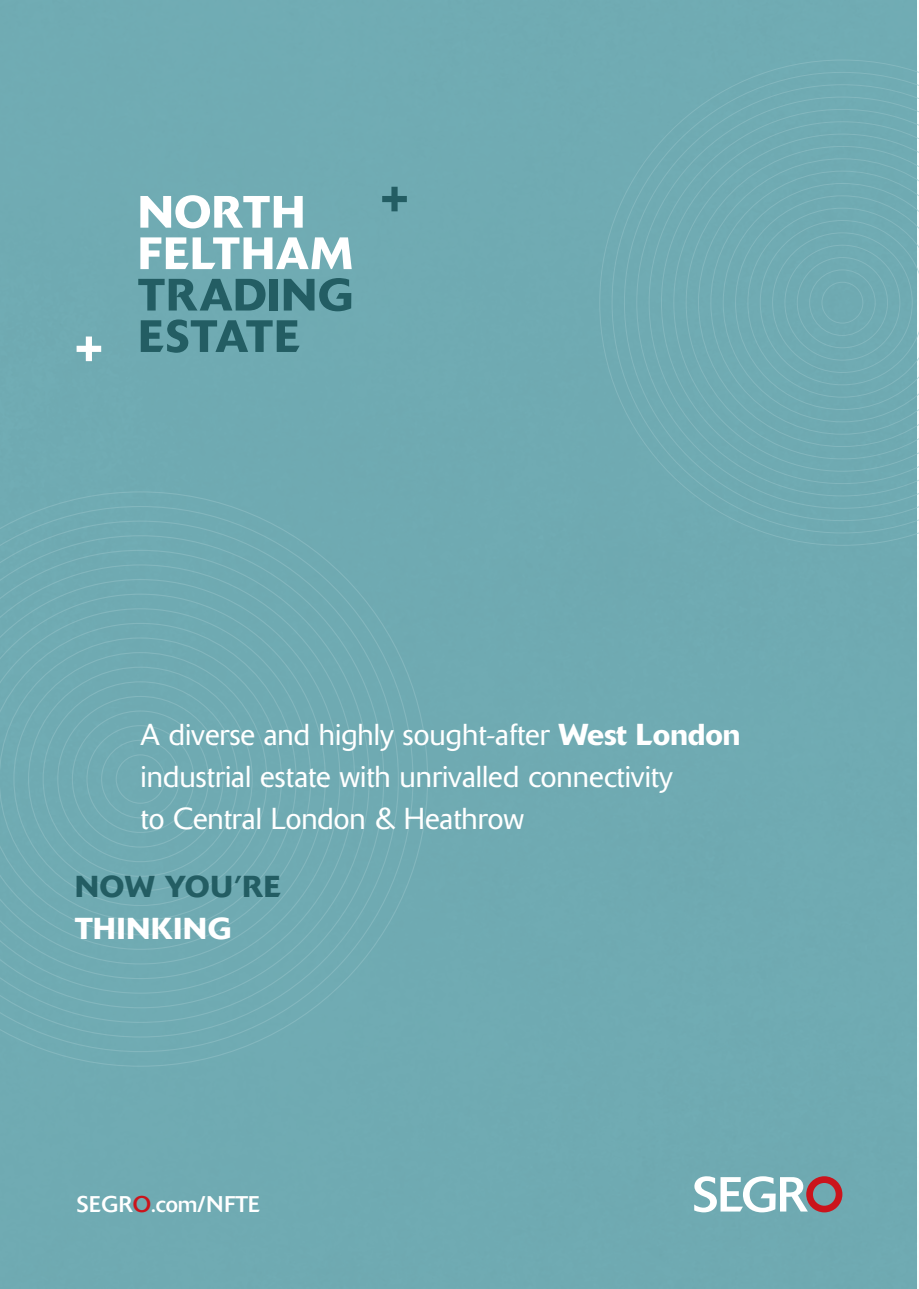
<style>
.page{position:relative;width:919px;height:1289px;background:#fff}
.page>*{position:absolute;margin:0;border:0;box-sizing:border-box;transform-origin:0 0}
.t1{font:300 30px/42px "Delta BQ";color:#fff}
.t2{font:500 30px "Delta BQ";letter-spacing:.02em;color:#235d63}
.t3{font:500 30px "Delta BQ";letter-spacing:.03em;color:#fff}
.t4{font:22.5px "Delta BQ";letter-spacing:.02em;color:#fff}
.s1{font-weight:500}
.s2{color:#cb141c}
</style>
<div class="page">
<div style="left:0;top:0;width:917px;height:1288px;background:#72aeb6"></div>
<svg style="left:694px;top:1176px;width:148px;height:36px"></svg>
<svg style="left:77px;top:336px;width:24px;height:25px"></svg>
<svg style="left:140px;top:195px;width:163px;height:33px"></svg>
<svg style="left:140px;top:237px;width:212px;height:32px"></svg>
<svg style="left:138px;top:279px;width:127px;height:31px"></svg>
<div style="left:270px;top:279px;width:8px;height:31px;background:#235d63"></div>
<svg style="left:284px;top:278px;width:67px;height:33px"></svg>
<svg style="left:141px;top:319px;width:158px;height:34px"></svg>
<svg style="left:382px;top:187px;width:25px;height:24px"></svg>
<svg style="left:0;top:492px;width:428px;height:575px"></svg>
<svg style="left:599px;top:60px;width:319px;height:486px"></svg>
<p class="t1" style="left:141px;top:714px;width:601px">A diverse and highly sought-after <span class="s1">West London </span>industrial estate with unrivalled connectivity<br>to Central London &amp; Heathrow</p>
<p class="t2" style="left:75px;top:867px;width:207px">NOW YOU’RE</p>
<p class="t3" style="left:75px;top:909px;width:158px">THINKING</p>
<p class="t4" style="left:77px;top:1190px;width:185px">SEGR<span class="s2">O</span>.com/NFTE</p>
</div>
